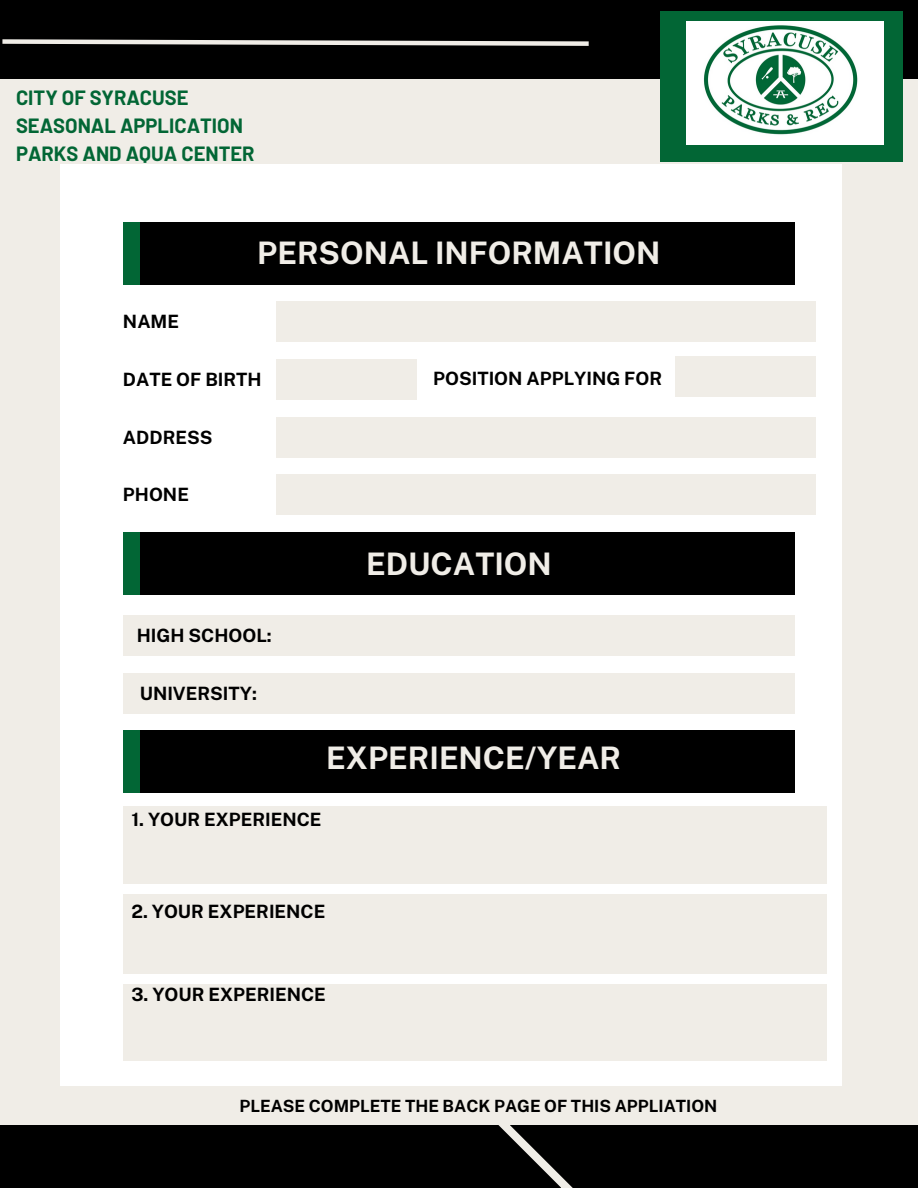
<style>
.page{position:relative;width:918px;height:1188px;background:#f0ede7}
.page>*{position:absolute;margin:0;border:0;box-sizing:border-box;transform-origin:0 0}
.t1{font:700 31.05px "Public Sans";color:#f0ede7}
.t2{font:700 20.1px "Barlow";color:#026635}
.t3{font:700 18.3px "Public Sans";color:#000}
.t4{font:700 16.8px "Public Sans";color:#000}
</style>
<div class="page">
<div style="left:60px;top:165px;width:782px;height:921px;background:#fff"></div>
<div style="left:123px;top:222px;width:672px;height:63px;background:#000"></div>
<div style="left:276px;top:302px;width:540px;height:40px;background:#f0ede7"></div>
<div style="left:276px;top:359px;width:141px;height:41px;background:#f0ede7"></div>
<div style="left:276px;top:417px;width:540px;height:41px;background:#f0ede7"></div>
<div style="left:276px;top:475px;width:540px;height:40px;background:#f0ede7"></div>
<div style="left:123px;top:532px;width:672px;height:63px;background:#000"></div>
<div style="left:123px;top:615px;width:672px;height:41px;background:#f0ede7"></div>
<div style="left:123px;top:673px;width:672px;height:40px;background:#f0ede7"></div>
<div style="left:123px;top:730px;width:672px;height:63px;background:#000"></div>
<div style="left:123px;top:806px;width:703px;height:78px;background:#f0ede7"></div>
<div style="left:123px;top:894px;width:703px;height:80px;background:#f0ede7"></div>
<div style="left:123px;top:984px;width:703px;height:77px;background:#f0ede7"></div>
<div style="left:0;top:0;width:918px;height:79px;background:#000"></div>
<div style="left:660px;top:11px;width:242px;height:150px;background:#026635"></div>
<div style="left:0;top:1125px;width:561px;height:63px;background:#000"></div>
<div style="left:510px;top:1125px;width:408px;height:63px;background:#000"></div>
<div style="left:123px;top:222px;width:17px;height:63px;background:#026635"></div>
<div style="left:123px;top:532px;width:17px;height:63px;background:#026635"></div>
<div style="left:123px;top:730px;width:17px;height:63px;background:#026635"></div>
<svg style="left:2px;top:39px;width:587px;height:7px"></svg>
<img style="left:686px;top:22px;width:197px;height:122px">
<div style="left:675px;top:356px;width:141px;height:41px;background:#f0ede7"></div>
<p class="t2" style="left:16px;top:85px;width:174px">CITY OF SYRACUSE</p>
<p class="t2" style="left:16px;top:113px;width:228px">SEASONAL APPLICATION</p>
<p class="t2" style="left:16px;top:140px;width:240px">PARKS AND AQUA CENTER</p>
<p class="t3" style="left:123px;top:311px;width:58px">NAME</p>
<p class="t1" style="left:257px;top:235px;width:405px">PERSONAL INFORMATION</p>
<p class="t3" style="left:123px;top:369px;width:140px">DATE OF BIRTH</p>
<p class="t3" style="left:123px;top:426px;width:91px">ADDRESS</p>
<p class="t3" style="left:123px;top:484px;width:67px">PHONE</p>
<p class="t3" style="left:137px;top:624px;width:137px">HIGH SCHOOL:</p>
<p class="t3" style="left:140px;top:682px;width:119px">UNIVERSITY:</p>
<p class="t3" style="left:433px;top:368px;width:230px">POSITION APPLYING FOR</p>
<p class="t1" style="left:366px;top:545px;width:187px">EDUCATION</p>
<p class="t1" style="left:326px;top:739px;width:297px">EXPERIENCE/YEAR</p>
<p class="t3" style="left:131px;top:809px;width:192px">1. YOUR EXPERIENCE</p>
<p class="t3" style="left:131px;top:901px;width:196px">2. YOUR EXPERIENCE</p>
<p class="t3" style="left:131px;top:984px;width:196px">3. YOUR EXPERIENCE</p>
<p class="t4" style="left:239px;top:1096px;width:480px">PLEASE COMPLETE THE BACK PAGE OF THIS APPLIATION</p>
</div>
